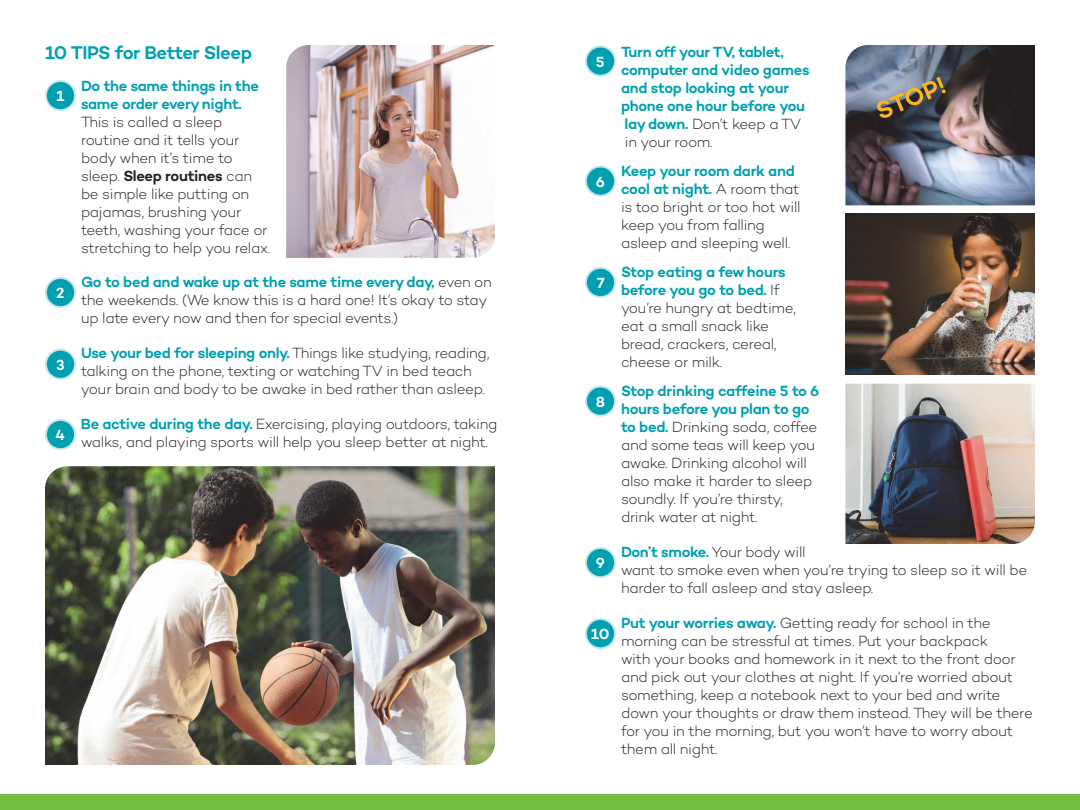
<style>
.page{position:relative;width:1080px;height:810px;background:#fff}
.page>*{position:absolute;margin:0;border:0;box-sizing:border-box;transform-origin:0 0}
.t1{font:600 18.75px "Campton";letter-spacing:-.03em;color:#00a0b0}
.t2{font:300 15px/18px "Campton";letter-spacing:-.025em;color:#231f20}
.t3{font:600 15px/18px "Campton";letter-spacing:-.02em;color:#00a0b0}
.t4{font:600 15px "Campton";color:#fff}
.s1{font-weight:600}
.s2{font-weight:300;color:#231f20}
.s3{font-weight:600;color:#00a0b0}
</style>
<div class="page">
<div style="left:0;top:794px;width:551px;height:16px;background:#75bd43"></div>
<div style="left:529px;top:794px;width:551px;height:16px;background:#75bd43"></div>
<img style="left:845px;top:45px;width:190px;height:160px">
<img style="left:845px;top:214px;width:190px;height:160px">
<img style="left:845px;top:384px;width:190px;height:160px">
<div style="left:586px;top:47px;width:29px;height:29px;background:#00a0b0;border-radius:50%"></div>
<div style="left:585px;top:46px;width:31px;height:31px;border:2px solid #c5e5ea;border-radius:50%"></div>
<div style="left:586px;top:167px;width:29px;height:29px;background:#00a0b0;border-radius:50%"></div>
<div style="left:585px;top:166px;width:31px;height:31px;border:2px solid #c5e5ea;border-radius:50%"></div>
<div style="left:586px;top:268px;width:29px;height:29px;background:#00a0b0;border-radius:50%"></div>
<div style="left:585px;top:267px;width:31px;height:31px;border:2px solid #c5e5ea;border-radius:50%"></div>
<div style="left:586px;top:387px;width:29px;height:29px;background:#00a0b0;border-radius:50%"></div>
<div style="left:585px;top:386px;width:31px;height:31px;border:2px solid #c5e5ea;border-radius:50%"></div>
<div style="left:586px;top:548px;width:29px;height:29px;background:#00a0b0;border-radius:50%"></div>
<div style="left:585px;top:547px;width:31px;height:31px;border:2px solid #c5e5ea;border-radius:50%"></div>
<div style="left:586px;top:619px;width:29px;height:29px;background:#00a0b0;border-radius:50%"></div>
<div style="left:585px;top:618px;width:31px;height:31px;border:2px solid #c5e5ea;border-radius:50%"></div>
<svg style="left:876px;top:77px;width:70px;height:42px;background:#777160"></svg>
<img style="left:286px;top:45px;width:209px;height:213px">
<img style="left:45px;top:466px;width:450px;height:299px">
<div style="left:46px;top:81px;width:29px;height:29px;background:#00a0b0;border-radius:50%"></div>
<div style="left:45px;top:80px;width:31px;height:31px;border:2px solid #c5e5ea;border-radius:50%"></div>
<div style="left:46px;top:278px;width:29px;height:29px;background:#00a0b0;border-radius:50%"></div>
<div style="left:45px;top:277px;width:31px;height:31px;border:2px solid #c5e5ea;border-radius:50%"></div>
<div style="left:46px;top:350px;width:29px;height:29px;background:#00a0b0;border-radius:50%"></div>
<div style="left:45px;top:349px;width:31px;height:31px;border:2px solid #c5e5ea;border-radius:50%"></div>
<div style="left:46px;top:420px;width:29px;height:29px;background:#00a0b0;border-radius:50%"></div>
<div style="left:45px;top:419px;width:31px;height:31px;border:2px solid #c5e5ea;border-radius:50%"></div>
<h3 class="t1" style="left:45px;top:41px;width:209px">10 TIPS for Better Sleep</h3>
<h4 class="t3" style="left:81px;top:76px;width:180px">Do the same things in the same order every night.</h4>
<p class="t2" style="left:81px;top:112px;width:191px">This is called a sleep routine and it tells your body when it’s time to sleep. <span class="s1">Sleep routines</span> can be simple like putting on pajamas, brushing your teeth, washing your face or stretching to help you relax.</p>
<h4 class="t3" style="left:81px;top:273px;width:412px">Go to bed and wake up at the same time every day, <span class="s2">even on</span></h4>
<p class="t2" style="left:81px;top:291px;width:408px">the weekends. (We know this is a hard one! It’s okay to stay up late every now and then for special events.)</p>
<h4 class="t2" style="left:81px;top:344px;width:410px"><span class="s3">Use your bed for sleeping only.</span> Things like studying, reading,</h4>
<p class="t2" style="left:81px;top:362px;width:405px">talking on the phone, texting or watching TV in bed teach your brain and body to be awake in bed rather than asleep.</p>
<h4 class="t2" style="left:81px;top:415px;width:418px"><span class="s3">Be active during the day.</span> Exercising, playing outdoors, taking</h4>
<p class="t2" style="left:81px;top:433px;width:409px">walks, and playing sports will help you sleep better at night.</p>
<h4 class="t4" style="left:57px;top:87px;width:9px">1</h4>
<h4 class="t4" style="left:56px;top:284px;width:10px">2</h4>
<h4 class="t4" style="left:56px;top:355px;width:10px">3</h4>
<h4 class="t4" style="left:56px;top:426px;width:11px">4</h4>
<h4 class="t4" style="left:596px;top:52px;width:10px">5</h4>
<h4 class="t4" style="left:596px;top:172px;width:11px">6</h4>
<h4 class="t4" style="left:597px;top:274px;width:9px">7</h4>
<h4 class="t4" style="left:596px;top:392px;width:11px">8</h4>
<h4 class="t4" style="left:596px;top:554px;width:11px">9</h4>
<h4 class="t4" style="left:591px;top:625px;width:20px">10</h4>
<h4 class="t3" style="left:621px;top:42px;width:190px">Turn off your TV, tablet, computer and video games and stop looking at your phone one hour before you lay down. <span class="s2">Don’t keep a TV</span></h4>
<p class="t2" style="left:625px;top:132px;width:89px">in your room.</p>
<h4 class="t3" style="left:621px;top:161px;width:180px">Keep your room dark and cool at night. <span class="s2">A room that</span></h4>
<p class="t2" style="left:621px;top:197px;width:181px">is too bright or too hot will keep you from falling asleep and sleeping well.</p>
<h4 class="t3" style="left:621px;top:263px;width:166px">Stop eating a few hours before you go to bed. <span class="s2">If</span></h4>
<p class="t2" style="left:621px;top:299px;width:176px">you’re hungry at bedtime, eat a small snack like bread, crackers, cereal, cheese or milk.</p>
<h4 class="t3" style="left:621px;top:382px;width:200px">Stop drinking caffeine 5 to 6 hours before you plan to go to bed. <span class="s2">Drinking soda, coffee</span></h4>
<p class="t2" style="left:621px;top:436px;width:196px">and some teas will keep you awake. Drinking alcohol will also make it harder to sleep soundly. If you’re thirsty, drink water at night.</p>
<h4 class="t2" style="left:621px;top:543px;width:186px"><span class="s3">Don’t smoke.</span> Your body will</h4>
<p class="t2" style="left:621px;top:561px;width:408px">want to smoke even when you’re trying to sleep so it will be harder to fall asleep and stay asleep.</p>
<h4 class="t2" style="left:621px;top:614px;width:371px"><span class="s3">Put your worries away.</span> Getting ready for school in the</h4>
<p class="t2" style="left:621px;top:632px;width:413px">morning can be stressful at times. Put your backpack<br>with your books and homework in it next to the front door and pick out your clothes at night. If you’re worried about something, keep a notebook next to your bed and write down your thoughts or draw them instead. They will be there for you in the morning, but you won’t have to worry about them all night.</p>
</div>
